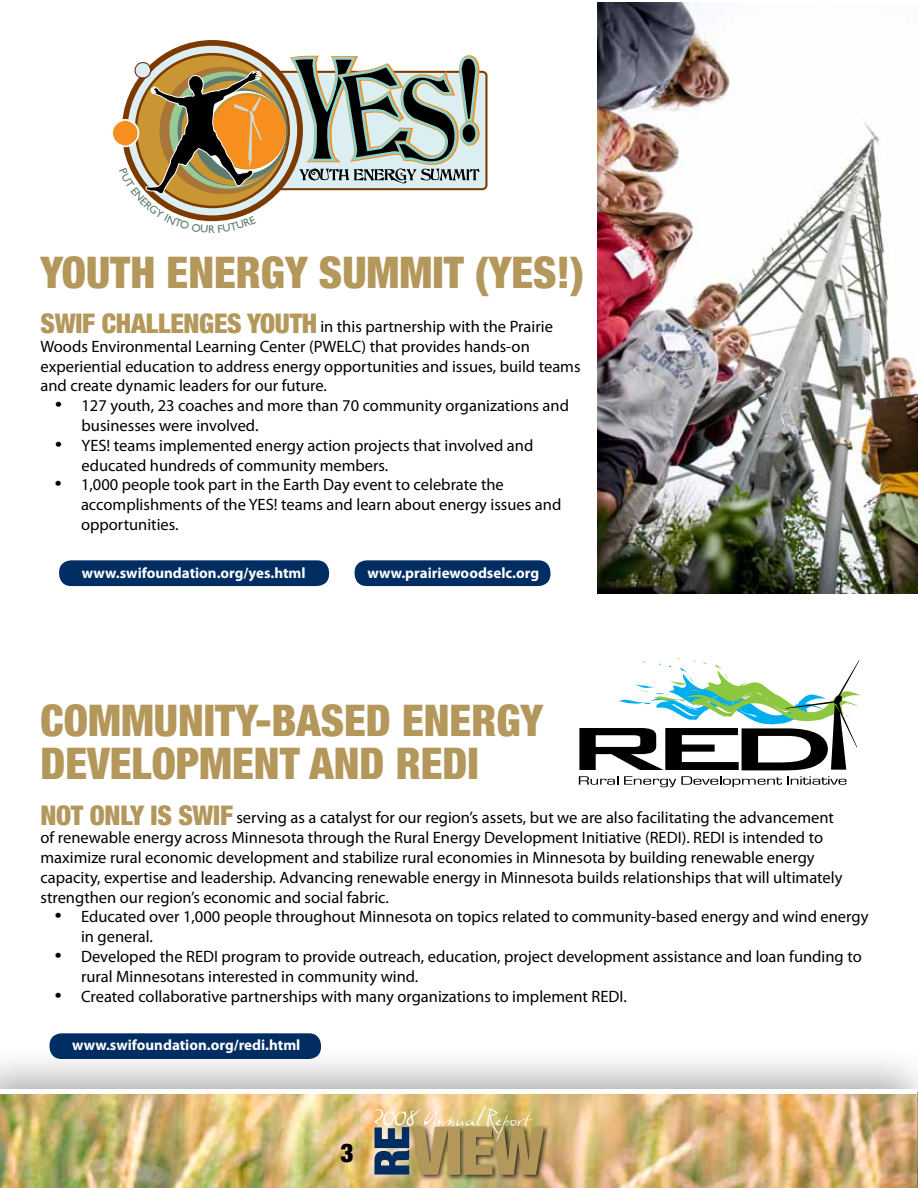
<style>
.page{position:relative;width:918px;height:1188px;background:#fff}
.page>*{position:absolute;margin:0;border:0;box-sizing:border-box;transform-origin:0 0}
.t1{font:900 condensed 43.5px/43.2px "Helvetica Neue";color:#b4975a}
.t2{font:900 condensed 27px "Helvetica Neue";letter-spacing:-.01em;color:#b4975a}
.t3{font:900 condensed 25.5px "Helvetica Neue";color:#000}
.t4{font:16.5px/19.8px "Myriad Pro";color:#000}
.t5{font:700 15px "Myriad Pro";color:#fff}
</style>
<div class="page">
<div style="left:0;top:1042px;width:918px;height:146px;background:#000;opacity:.37"></div>
<img style="left:0;top:1092px;width:918px;height:96px">
<div style="left:0;top:1089px;width:916px;height:5px;background:#fff"></div>
<div style="left:365px;top:1117px;width:54px;height:67px;background:#fff;opacity:.75"></div>
<div style="left:409px;top:1124px;width:141px;height:58px;background:#000;opacity:.75"></div>
<img style="left:374px;top:1105px;width:170px;height:70px">
<svg style="left:579px;top:776px;width:39px;height:9px"></svg>
<svg style="left:624px;top:776px;width:223px;height:11px"></svg>
<svg style="left:579px;top:659px;width:281px;height:111px"></svg>
<img style="left:598px;top:2px;width:320px;height:592px">
<div style="left:202px;top:72px;width:284px;height:117px;background:#dbeef2;border-radius:4px"></div>
<div style="left:201px;top:71px;width:286px;height:119px;border:2px solid #7c3a00;border-radius:4px"></div>
<svg style="left:122px;top:40px;width:181px;height:181px"></svg>
<svg style="left:128px;top:46px;width:169px;height:169px;fill:#dbeef2"></svg>
<svg style="left:137px;top:55px;width:150px;height:151px"></svg>
<div style="left:212px;top:96px;width:74px;height:73px;background:#f78f1e;border-radius:50%"></div>
<svg style="left:286px;top:55px;width:197px;height:128px"></svg>
<div style="left:59px;top:560px;width:270px;height:26px;background:#002d62;border-radius:12px"></div>
<div style="left:355px;top:560px;width:195px;height:26px;background:#002d62;border-radius:12px"></div>
<div style="left:50px;top:1033px;width:271px;height:26px;background:#002d62;border-radius:12px"></div>
<svg style="left:113px;top:62px;width:150px;height:160px"></svg>
<h1 class="t1" style="left:40px;top:250px;width:545px">YOUTH ENERGY SUMMIT (YES !)</h1>
<p class="t4" style="left:40px;top:316px;width:542px;text-indent:280px">in this partnership with the Prairie Woods Environmental Learning Center (PWELC) that provides hands-on experiential education to address energy opportunities and issues, build teams and create dynamic leaders for our future.</p>
<p class="t4" style="left:82px;top:395px;width:489px;text-indent:-27px">• 127 youth, 23 coaches and more than 70 community organizations and businesses were involved.</p>
<p class="t4" style="left:82px;top:435px;width:453px;text-indent:-27px">• YES! teams implemented energy action projects that involved and educated hundreds of community members.</p>
<p class="t4" style="left:81px;top:475px;width:482px;text-indent:-27px">• 1,000 people took part in the Earth Day event to celebrate the accomplishments of the YES! teams and learn about energy issues and opportunities.</p>
<p class="t5" style="left:82px;top:563px;width:225px">www.swifoundation.org/yes.html</p>
<p class="t5" style="left:367px;top:563px;width:173px">www.prairiewoodselc.org</p>
<h2 class="t2" style="left:40px;top:306px;width:174px">SWIF CHALLENGES</h2>
<h2 class="t2" style="left:247px;top:306px;width:15px">YOUT</h2>
<h2 class="t2" style="left:302px;top:306px;width:17px">H</h2>
<h1 class="t1" style="left:40px;top:698px;width:504px">COMMUNITY-BASED ENERGY<br>DEVELOPMENT AND REDI</h1>
<p class="t4" style="left:40px;top:808px;width:804px;text-indent:196px">serving as a catalyst for our region’s assets, but we are also facilitating the advancement of renewable energy across Minnesota through the Rural Energy Development Initiative (REDI). REDI is intended to maximize rural economic development and stabilize rural economies in Minnesota by building renewable energy capacity, expertise and leadership. Advancing renewable energy in Minnesota builds relationships that will ultimately strengthen our region’s economic and social fabric.</p>
<p class="t4" style="left:81px;top:907px;width:789px;text-indent:-27px">• Educated over 1,000 people throughout Minnesota on topics related to community-based energy and wind energy in general.</p>
<p class="t4" style="left:81px;top:946px;width:782px;text-indent:-27px">• Developed the REDI program to provide outreach, education, project development assistance and loan funding to rural Minnesotans interested in community wind.</p>
<p class="t4" style="left:54px;top:986px;width:574px">• Created collaborative partnerships with many organizations to implement REDI.</p>
<h2 class="t2" style="left:40px;top:798px;width:184px">NOT ONLY IS SWIF</h2>
<p class="t5" style="left:72px;top:1035px;width:230px">www.swifoundation.org/redi.html</p>
<h3 class="t3" style="left:340px;top:1137px;width:15px">3</h3>
</div>
